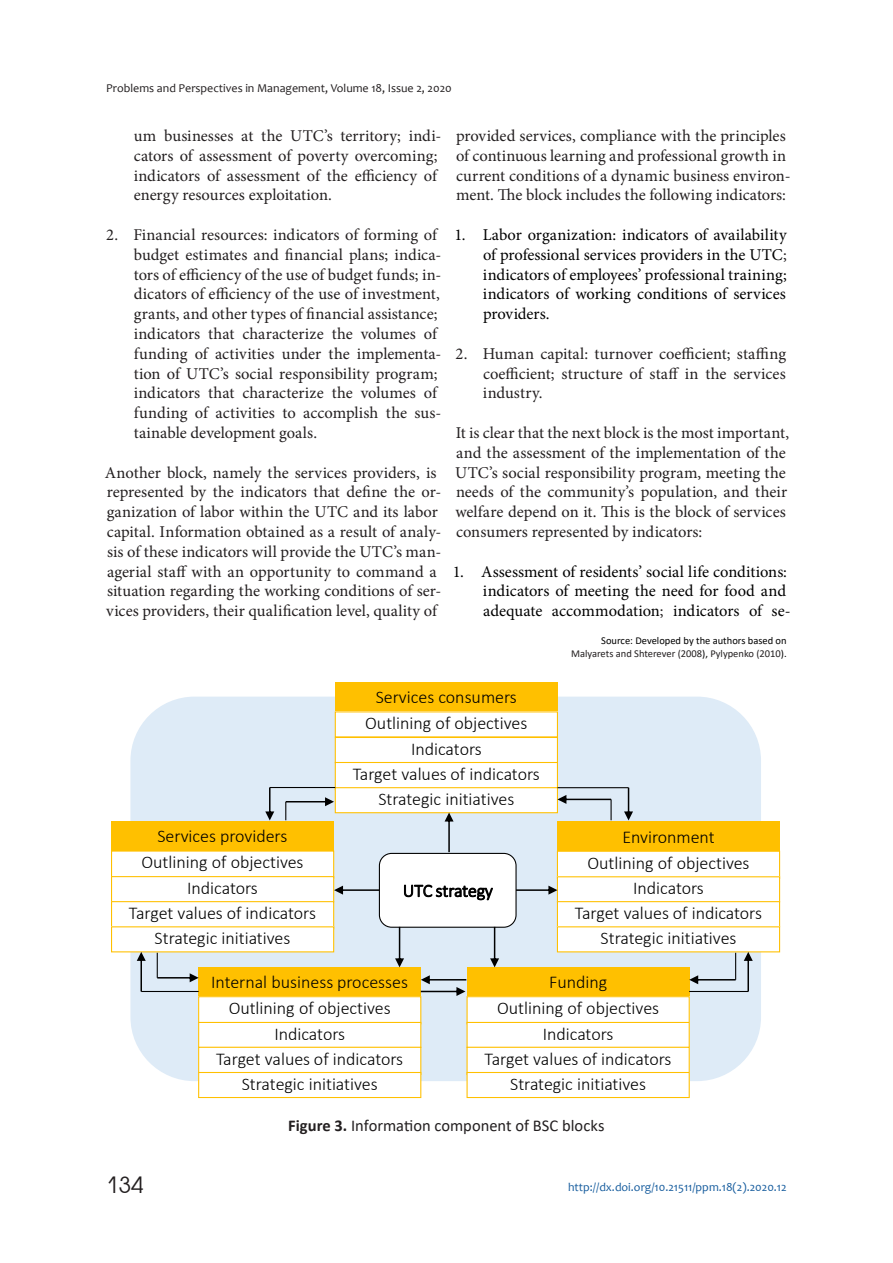
<style>
.page{position:relative;width:893px;height:1263px;background:#fff}
.page>*{position:absolute;margin:0;border:0;box-sizing:border-box;transform-origin:0 0}
.t1{font:22.5px "Avant Garde Gothic C";color:#231f20}
.t2{font:300 18px/25.5px "Calibri";color:#000;text-align:center}
.t3{font:16.5px/19.8px "Minion Pro";letter-spacing:.005em;color:#231f20}
.t4{font:16.5px/19.8px "Minion Pro";color:#000;text-align:justify}
.t5{font:16.5px "Calibri";color:#231f20}
.t6{font:12px "Candara";color:#231f20}
.t7{font:12px "Candara";color:#175d9e}
.t8{font:10.5px/12.6px "Calibri";color:#231f20;text-align:right}
.s1{color:#231f20}
.s2{color:#000}
.s3{font-weight:700}
</style>
<div class="page">
<div style="left:130px;top:697px;width:631px;height:384px;background:#deebf7;border-radius:64px"></div>
<div style="left:557px;top:822px;width:223px;height:29px;background:#ffc000"></div>
<div style="left:557px;top:851px;width:223px;height:27px;background:#fff"></div>
<div style="left:557px;top:851px;width:223px;height:28px;border:1px solid #ffc000"></div>
<div style="left:557px;top:877px;width:223px;height:25px;background:#fff"></div>
<div style="left:557px;top:902px;width:223px;height:25px;background:#fff"></div>
<div style="left:557px;top:901px;width:223px;height:26px;border:1px solid #ffc000"></div>
<div style="left:557px;top:927px;width:223px;height:25px;background:#fff"></div>
<div style="left:335px;top:682px;width:222px;height:30px;background:#ffc000"></div>
<div style="left:335px;top:712px;width:222px;height:25px;background:#fff"></div>
<div style="left:335px;top:737px;width:222px;height:26px;background:#fff"></div>
<div style="left:335px;top:737px;width:223px;height:26px;border:1px solid #ffc000"></div>
<div style="left:335px;top:762px;width:222px;height:28px;background:#fff"></div>
<div style="left:335px;top:762px;width:223px;height:28px;border:1px solid #ffc000"></div>
<div style="left:335px;top:788px;width:222px;height:25px;background:#fff"></div>
<div style="left:335px;top:787px;width:223px;height:26px;border:1px solid #ffc000"></div>
<div style="left:112px;top:822px;width:222px;height:29px;background:#ffc000"></div>
<div style="left:112px;top:851px;width:222px;height:27px;background:#fff"></div>
<div style="left:111px;top:850px;width:223px;height:29px;border:1px solid #ffc000"></div>
<div style="left:112px;top:877px;width:222px;height:25px;background:#fff"></div>
<div style="left:111px;top:876px;width:223px;height:26px;border:1px solid #ffc000"></div>
<div style="left:112px;top:902px;width:222px;height:27px;background:#fff"></div>
<div style="left:111px;top:901px;width:223px;height:28px;border:1px solid #ffc000"></div>
<div style="left:112px;top:927px;width:222px;height:25px;background:#fff"></div>
<div style="left:199px;top:967px;width:222px;height:29px;background:#ffc000"></div>
<div style="left:199px;top:997px;width:222px;height:27px;background:#fff"></div>
<div style="left:198px;top:996px;width:223px;height:28px;border:1px solid #ffc000"></div>
<div style="left:199px;top:1022px;width:222px;height:25px;background:#fff"></div>
<div style="left:198px;top:1022px;width:223px;height:26px;border:1px solid #ffc000"></div>
<div style="left:199px;top:1047px;width:222px;height:27px;background:#fff"></div>
<div style="left:198px;top:1047px;width:223px;height:28px;border:1px solid #ffc000"></div>
<div style="left:199px;top:1072px;width:222px;height:25px;background:#fff"></div>
<div style="left:198px;top:1072px;width:223px;height:26px;border:1px solid #ffc000"></div>
<div style="left:467px;top:967px;width:222px;height:29px;background:#ffc000"></div>
<div style="left:467px;top:997px;width:222px;height:27px;background:#fff"></div>
<div style="left:466px;top:996px;width:224px;height:28px;border:1px solid #ffc000"></div>
<div style="left:467px;top:1022px;width:222px;height:25px;background:#fff"></div>
<div style="left:466px;top:1022px;width:224px;height:26px;border:1px solid #ffc000"></div>
<div style="left:467px;top:1047px;width:222px;height:27px;background:#fff"></div>
<div style="left:466px;top:1047px;width:224px;height:28px;border:1px solid #ffc000"></div>
<div style="left:467px;top:1072px;width:222px;height:25px;background:#fff"></div>
<div style="left:466px;top:1072px;width:224px;height:26px;border:1px solid #ffc000"></div>
<div style="left:379px;top:853px;width:137px;height:74px;background:#fff;border-radius:12px"></div>
<div style="left:379px;top:853px;width:138px;height:75px;border:1px solid #000;border-radius:12px"></div>
<svg style="left:404px;top:884px;width:89px;height:16px"></svg>
<svg style="left:445px;top:812px;width:9px;height:40px"></svg>
<svg style="left:516px;top:886px;width:41px;height:9px"></svg>
<svg style="left:334px;top:886px;width:45px;height:9px"></svg>
<svg style="left:490px;top:927px;width:9px;height:40px"></svg>
<svg style="left:395px;top:927px;width:9px;height:40px"></svg>
<svg style="left:421px;top:975px;width:45px;height:21px"></svg>
<svg style="left:285px;top:797px;width:49px;height:23px"></svg>
<hr style="left:270px;top:787px;width:65px;height:1px;background:#000">
<svg style="left:265px;top:787px;width:9px;height:33px"></svg>
<hr style="left:141px;top:991px;width:58px;height:1px;background:#000">
<svg style="left:137px;top:952px;width:9px;height:39px"></svg>
<svg style="left:157px;top:953px;width:42px;height:29px"></svg>
<hr style="left:557px;top:787px;width:71px;height:1px;background:#000">
<svg style="left:624px;top:788px;width:9px;height:32px"></svg>
<hr style="left:610px;top:799px;width:2px;height:21px;background:#000">
<svg style="left:557px;top:795px;width:54px;height:9px"></svg>
<hr style="left:689px;top:991px;width:59px;height:1px;background:#000">
<svg style="left:744px;top:952px;width:9px;height:39px"></svg>
<svg style="left:689px;top:953px;width:47px;height:31px"></svg>
<p class="t6" style="left:106px;top:83px;width:347px">Problems and Perspectives in Management, Volume 18, Issue 2, 2020</p>
<p class="t3" style="left:134px;top:127px;width:309px">um businesses at the UTC’s territory; indi&shy;cators of assessment of poverty overcoming; indicators of assessment of the efficiency of energy resources exploitation.</p>
<p class="t3" style="left:134px;top:226px;width:309px;text-indent:-28px">2. Financial resources: indicators of forming of budget estimates and financial plans; indica&shy;tors of efficiency of the use of budget funds; in&shy;dicators of efficiency of the use of investment, grants, and other types of financial assistance; indicators that characterize the volumes of funding of activities under the implementa&shy;tion of UTC’s social responsibility program; indicators that characterize the volumes of funding of activities to accomplish the sus&shy;tainable development goals.</p>
<p class="t3" style="left:105px;top:464px;width:338px">Another block, namely the services providers, is represented by the indicators that define the or&shy;ganization of labor within the UTC and its labor capital. Information obtained as a result of analy&shy;sis of these indicators will provide the UTC’s man&shy;agerial staff with an opportunity to command a situation regarding the working conditions of ser&shy;vices providers, their qualification level, quality of</p>
<p class="t3" style="left:456px;top:127px;width:336px">provided services, compliance with the principles of continuous learning and professional growth in current conditions of a dynamic business environ&shy;ment. The block includes the following indicators:</p>
<p class="t4" style="left:483px;top:226px;width:305px;text-indent:-29px">1. Labor organization: indicators of availability of professional services providers in the UTC<span class="s1">; </span>indicators of employees’ professional training; indicators of working conditions of services providers.</p>
<p class="t3" style="left:483px;top:345px;width:305px;text-align:justify;text-indent:-28px">2. Human capital: turnover coefficient; staffing coefficient; structure of staff in the services industry.</p>
<p class="t3" style="left:455px;top:424px;width:335px">It is clear that the next block is the most important, and the assessment of the implementation of the UTC’s social responsibility program, meeting the needs of the community’s population, and their welfare depend on it. This is the block of services consumers represented by indicators:</p>
<p class="t4" style="left:483px;top:563px;width:309px;text-align:left;text-indent:-30px">1. Assessment of residents’ social life conditions: indicators of meeting the need for food and adequate accommodation<span class="s1">;</span> indicators of se-</p>
<p class="t8" style="left:571px;top:635px;width:217px"><span class="s2">Source: Developed by the authors based on<br></span>Malyarets and Shterever (2008<span class="s2">),</span> Pylypenko (2010<span class="s2">).</span></p>
<p class="t2" style="left:353px;top:686px;width:189px">Services consumers<br>Outlining of objectives<br>Indicators<br>Target values of indicators<br>Strategic initiatives</p>
<p class="t2" style="left:129px;top:825px;width:189px">Services providers<br>Outlining of objectives<br>Indicators<br>Target values of indicators<br>Strategic initiatives</p>
<p class="t2" style="left:211px;top:971px;width:198px">Internal business processes<br>Outlining of objectives<br>Indicators<br>Target values of indicators<br>Strategic initiatives</p>
<p class="t2" style="left:484px;top:971px;width:189px">Funding<br>Outlining of objectives<br>Indicators<br>Target values of indicators<br>Strategic initiatives</p>
<p class="t2" style="left:575px;top:825px;width:189px">Environment<br>Outlining of objectives<br>Indicators<br>Target values of indicators<br>Strategic initiatives</p>
<p class="t2" style="left:403px;top:879px;width:91px">UTC strategy</p>
<h1 class="t1" style="left:106px;top:1172px;width:39px">134</h1>
<p class="t5" style="left:288px;top:1114px;width:318px"><span class="s3">Figure 3.</span> Information component of BSC blocks</p>
<p class="t7" style="left:568px;top:1182px;width:220px">http://dx.doi.org/10.21511/ppm.18(2).2020.12</p>
</div>
